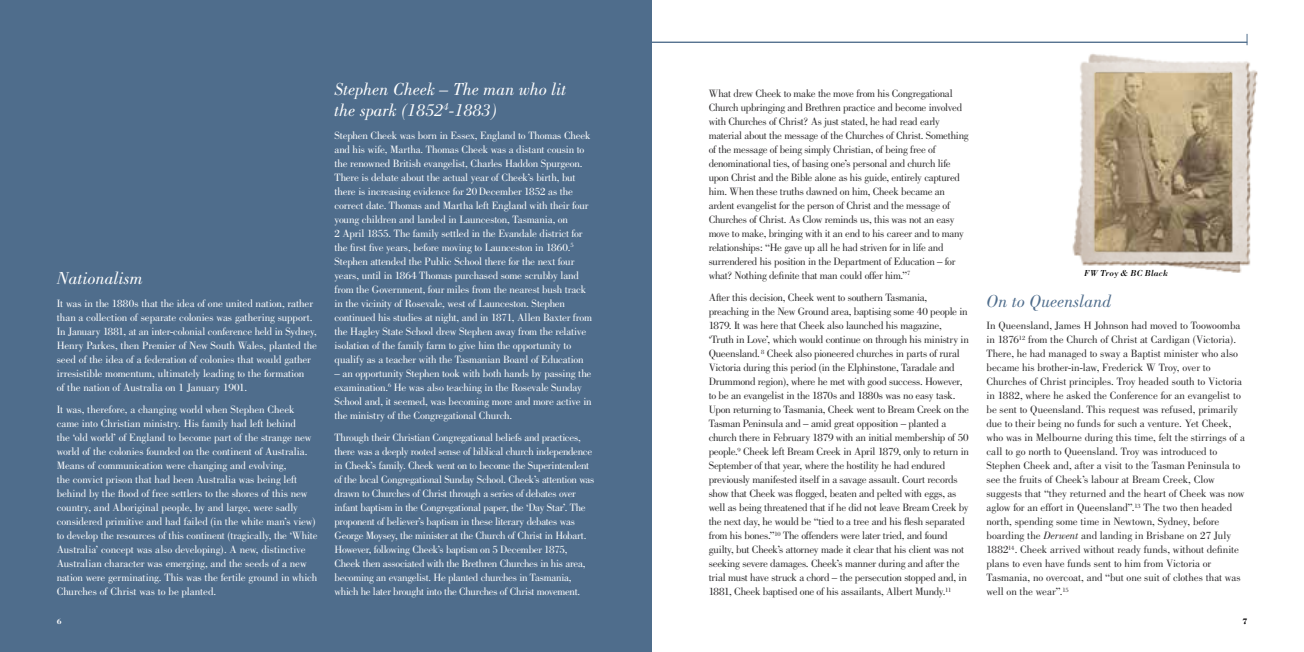
<style>
.page{position:relative;width:1304px;height:652px;background:#fff}
.page>*{position:absolute;margin:0;border:0;box-sizing:border-box;transform-origin:0 0}
.t1{font:italic 18px/21.6px "Bodoni";color:#fff}
.t2{font:italic 18px "Bodoni";color:#4f6d8c}
.t3{font:11px/14px "Bodoni";letter-spacing:-.02em;color:#2d2c2d}
.t4{font:11px/14px "Bodoni";letter-spacing:-.015em;color:#fff}
.t5{font:italic 9px "Bodoni";letter-spacing:.005em;color:#000}
.t6{font:700 8px "Bodoni";color:#2d2c2d}
.t7{font:700 8px "Bodoni";color:#fff}
.s1{font-style:italic}
</style>
<div class="page">
<hr style="left:641px;top:42px;width:606px;height:1px;background:#4f6d8c">
<div style="left:0;top:0;width:652px;height:652px;background:#4f6d8c"></div>
<img style="left:1072px;top:54px;width:186px;height:219px">
<h1 class="t1" style="left:57px;top:268px;width:88px">Nationalism</h1>
<p class="t4" style="left:57px;top:296px;width:262px">It was in the 1880s that the idea of one united nation, rather than a collection of separate colonies was gathering support.<br>In January 1881, at an inter-colonial conference held in Sydney, Henry Parkes, then Premier of New South Wales, planted the seed of the idea of a federation of colonies that would gather irresistible momentum, ultimately leading to the formation<br>of the nation of Australia on 1 January 1901.</p>
<p class="t4" style="left:57px;top:403px;width:262px">It was, therefore, a changing world when Stephen Cheek came into Christian ministry. His family had left behind<br>the ‘old world’ of England to become part of the strange new world of the colonies founded on the continent of Australia.<br>Means of communication were changing and evolving,<br>the convict prison that had been Australia was being left behind by the flood of free settlers to the shores of this new country, and Aboriginal people, by and large, were sadly considered primitive and had failed (in the white man’s view) to develop the resources of this continent (tragically, the ‘White Australia’ concept was also developing). A new, distinctive Australian character was emerging, and the seeds of a new nation were germinating. This was the fertile ground in which Churches of Christ was to be planted.</p>
<p class="t7" style="left:57px;top:616px;width:6px">6</p>
<h1 class="t1" style="left:334px;top:78px;width:234px">Stephen Cheek – The man who lit the spark (1852<sup>4</sup>-1883)</h1>
<p class="t4" style="left:334px;top:128px;width:259px">Stephen Cheek was born in Essex, England to Thomas Cheek and his wife, Martha. Thomas Cheek was a distant cousin to the renowned British evangelist, Charles Haddon Spurgeon.<br>There is debate about the actual year of Cheek’s birth, but there is increasing evidence for 20December 1852 as the correct date. Thomas and Martha left England with their four young children and landed in Launceston, Tasmania, on<br>2 April 1855. The family settled in the Evandale district for the first five years, before moving to Launceston in 1860.<sup>5<br></sup>Stephen attended the Public School there for the next four years, until in 1864 Thomas purchased some scrubby land from the Government, four miles from the nearest bush track in the vicinity of Rosevale, west of Launceston. Stephen continued his studies at night, and in 1871, Allen Baxter from the Hagley State School drew Stephen away from the relative isolation of the family farm to give him the opportunity to qualify as a teacher with the Tasmanian Board of Education</p>
<p class="t4" style="left:334px;top:366px;width:259px">– an opportunity Stephen took with both hands by passing the examination.<sup>6</sup> He was also teaching in the Rosevale Sunday School and, it seemed, was becoming more and more active in the ministry of the Congregational Church.</p>
<p class="t4" style="left:334px;top:431px;width:262px">Through their Christian Congregational beliefs and practices, there was a deeply rooted sense of biblical church independence in Cheek’s family. Cheek went on to become the Superintendent of the local Congregational Sunday School. Cheek’s attention was drawn to Churches of Christ through a series of debates over infant baptism in the Congregational paper, the ‘Day Star’. The proponent of believer’s baptism in these literary debates was George Moysey, the minister at the Church of Christ in Hobart.<br>However, following Cheek’s baptism on 5 December 1875, Cheek then associated with the Brethren Churches in his area, becoming an evangelist. He planted churches in Tasmania, which he later brought into the Churches of Christ movement.</p>
<p class="t3" style="left:709px;top:86px;width:262px">What drew Cheek to make the move from his Congregational Church upbringing and Brethren practice and become involved with Churches of Christ? As just stated, he had read early material about the message of the Churches of Christ. Something of the message of being simply Christian, of being free of denominational ties, of basing one’s personal and church life upon Christ and the Bible alone as his guide, entirely captured him. When these truths dawned on him, Cheek became an ardent evangelist for the person of Christ and the message of Churches of Christ. As Clow reminds us, this was not an easy move to make, bringing with it an end to his career and to many relationships: “He gave up all he had striven for in life and surrendered his position in the Department of Education – for what? Nothing definite that man could offer him.”<sup>7</sup></p>
<p class="t3" style="left:709px;top:291px;width:262px">After this decision, Cheek went to southern Tasmania, preaching in the New Ground area, baptising some 40 people in 1879. It was here that Cheek also launched his magazine, ‘Truth in Love’, which would continue on through his ministry in Queensland. <sup>8</sup> Cheek also pioneered churches in parts of rural Victoria during this period (in the Elphinstone, Taradale and Drummond region), where he met with good success. However, to be an evangelist in the 1870s and 1880s was no easy task.<br>Upon returning to Tasmania, Cheek went to Bream Creek on the Tasman Peninsula and – amid great opposition – planted a church there in February 1879 with an initial membership of 50 people.<sup>9</sup> Cheek left Bream Creek in April 1879, only to return in September of that year, where the hostility he had endured previously manifested itself in a savage assault. Court records show that Cheek was flogged, beaten and pelted with eggs, as well as being threatened that if he did not leave Bream Creek by the next day, he would be “tied to a tree and his flesh separated from his bones.”<sup>10</sup> The offenders were later tried, and found guilty, but Cheek’s attorney made it clear that his client was not seeking severe damages. Cheek’s manner during and after the trial must have struck a chord – the persecution stopped and, in 1881, Cheek baptised one of his assailants, Albert Mundy.<sup>11</sup></p>
<h1 class="t2" style="left:986px;top:291px;width:127px">On to Queensland</h1>
<p class="t5" style="left:1084px;top:268px;width:85px">FW Troy &amp; BC Black</p>
<p class="t3" style="left:986px;top:319px;width:260px">In Queensland, James H Johnson had moved to Toowoomba in 1876<sup>12</sup> from the Church of Christ at Cardigan (Victoria).<br>There, he had managed to sway a Baptist minister who also became his brother-in-law, Frederick W Troy, over to Churches of Christ principles. Troy headed south to Victoria in 1882, where he asked the Conference for an evangelist to be sent to Queensland. This request was refused, primarily due to their being no funds for such a venture. Yet Cheek, who was in Melbourne during this time, felt the stirrings of a call to go north to Queensland. Troy was introduced to Stephen Cheek and, after a visit to the Tasman Peninsula to see the fruits of Cheek’s labour at Bream Creek, Clow suggests that “they returned and the heart of Cheek was now aglow for an effort in Queensland”.<sup>13</sup> The two then headed north, spending some time in Newtown, Sydney, before boarding the <span class="s1">Derwent</span> and landing in Brisbane on 27 July 1882<sup>14</sup>. Cheek arrived without ready funds, without definite plans to even have funds sent to him from Victoria or Tasmania, no overcoat, and “but one suit of clothes that was well on the wear”.<sup>15</sup></p>
<p class="t6" style="left:1242px;top:616px;width:6px">7</p>
</div>
